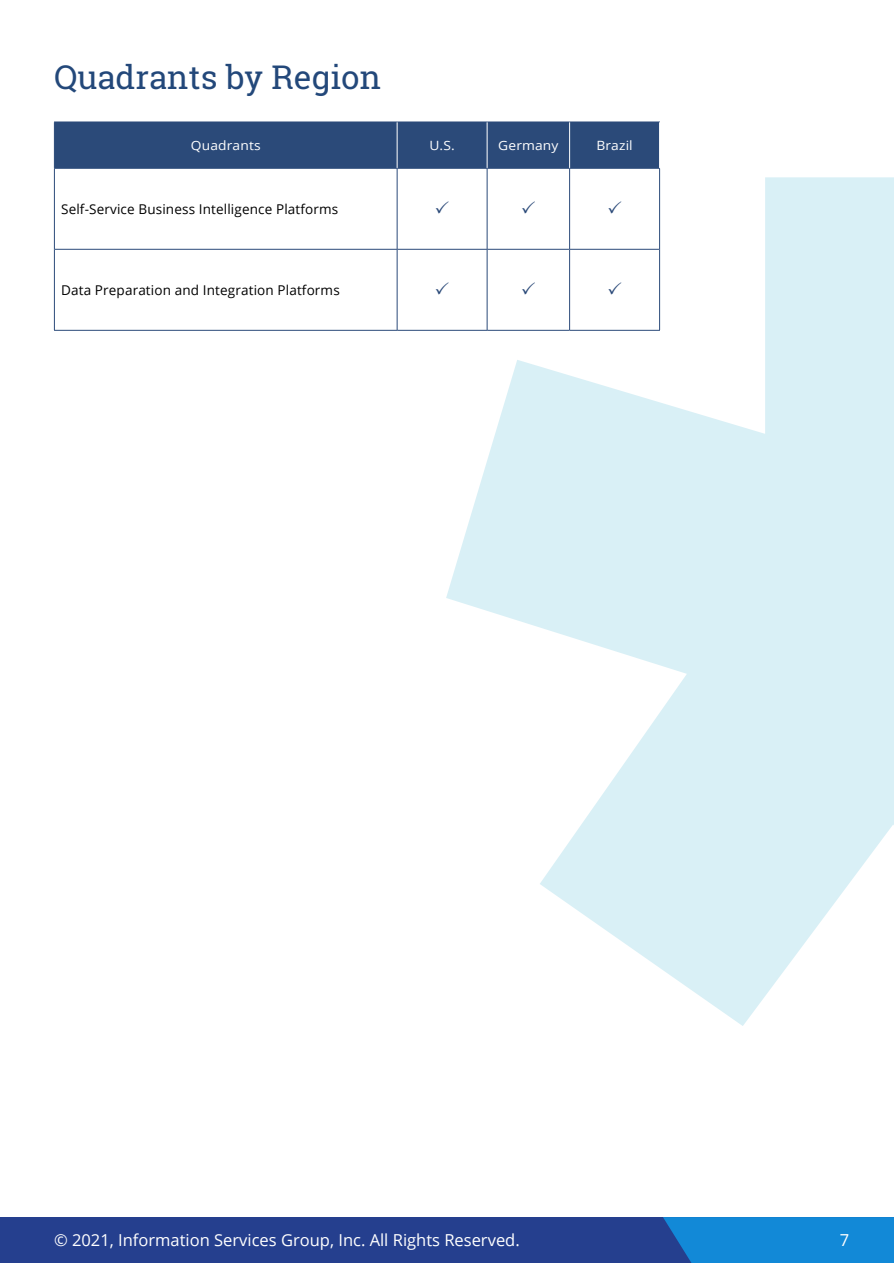
<style>
.page{position:relative;width:894px;height:1263px;background:#fff}
.page>*{position:absolute;margin:0;border:0;box-sizing:border-box;transform-origin:0 0}
.t1{font:33px "Roboto Slab";color:#23487a}
.t2{font:16.5px "Open Sans";color:#fff}
.Body_Copy{font:13.5px "Open Sans";letter-spacing:.01em;color:#000}
.Body_Copy-2{font:12.75px "Open Sans";letter-spacing:.01em;color:#fff;scale:1.08 1}
</style>
<div class="page">
<div style="left:0;top:1217px;width:893px;height:46px;background:#253f8e"></div>
<div style="left:663px;top:1217px;width:230px;height:46px;background:#1289d7"></div>
<svg style="left:446px;top:177px;width:447px;height:849px;fill:#d9f0f6"></svg>
<div style="left:55px;top:123px;width:604px;height:45px;background:#2b4a79"></div>
<hr style="left:54px;top:122px;width:343px;height:1px;background:#2b4a79">
<hr style="left:397px;top:122px;width:90px;height:1px;background:#2b4a79">
<hr style="left:487px;top:122px;width:82px;height:1px;background:#2b4a79">
<hr style="left:569px;top:122px;width:90px;height:1px;background:#2b4a79">
<hr style="left:54px;top:168px;width:343px;height:1px;background:#2b4a79">
<hr style="left:397px;top:168px;width:90px;height:1px;background:#2b4a79">
<hr style="left:487px;top:168px;width:82px;height:1px;background:#2b4a79">
<hr style="left:569px;top:168px;width:90px;height:1px;background:#2b4a79">
<hr style="left:54px;top:122px;width:1px;height:46px;background:#2b4a79">
<hr style="left:54px;top:169px;width:1px;height:80px;background:#2b4a79">
<hr style="left:396px;top:169px;width:1px;height:80px;background:#2b4a79">
<hr style="left:486px;top:169px;width:1px;height:80px;background:#2b4a79">
<hr style="left:569px;top:169px;width:1px;height:80px;background:#2b4a79">
<hr style="left:659px;top:169px;width:1px;height:80px;background:#2b4a79">
<hr style="left:54px;top:249px;width:1px;height:81px;background:#2b4a79">
<hr style="left:396px;top:250px;width:1px;height:80px;background:#2b4a79">
<hr style="left:486px;top:250px;width:1px;height:80px;background:#2b4a79">
<hr style="left:569px;top:250px;width:1px;height:80px;background:#2b4a79">
<hr style="left:659px;top:249px;width:1px;height:81px;background:#2b4a79">
<hr style="left:55px;top:249px;width:342px;height:1px;background:#2b4a79">
<hr style="left:397px;top:249px;width:90px;height:1px;background:#2b4a79">
<hr style="left:487px;top:249px;width:82px;height:1px;background:#2b4a79">
<hr style="left:569px;top:249px;width:90px;height:1px;background:#2b4a79">
<hr style="left:54px;top:330px;width:343px;height:1px;background:#2b4a79">
<hr style="left:397px;top:330px;width:90px;height:1px;background:#2b4a79">
<hr style="left:487px;top:330px;width:82px;height:1px;background:#2b4a79">
<hr style="left:569px;top:330px;width:90px;height:1px;background:#2b4a79">
<hr style="left:396px;top:122px;width:1px;height:46px;background:#fff">
<hr style="left:486px;top:122px;width:1px;height:46px;background:#fff">
<hr style="left:569px;top:122px;width:1px;height:46px;background:#fff">
<svg style="left:446px;top:201px;width:2px;height:13px"></svg>
<svg style="left:522px;top:201px;width:13px;height:13px"></svg>
<svg style="left:608px;top:201px;width:13px;height:13px"></svg>
<svg style="left:446px;top:282px;width:2px;height:13px"></svg>
<svg style="left:522px;top:282px;width:13px;height:13px"></svg>
<svg style="left:608px;top:282px;width:13px;height:13px"></svg>
<p class="t1" style="left:54px;top:54px;width:328px">Quadrants by Region</p>
<p class="Body_Copy-2" style="left:191px;top:137px;width:66px">Quadrants</p>
<p class="Body_Copy-2" style="left:429px;top:137px;width:25px">U.S.</p>
<p class="Body_Copy-2" style="left:498px;top:137px;width:57px">Germany</p>
<p class="Body_Copy-2" style="left:596px;top:137px;width:35px">Brazil</p>
<p class="Body_Copy" style="left:61px;top:200px;width:278px">Self-Service Business Intelligence Platforms</p>
<p class="Body_Copy" style="left:61px;top:281px;width:280px">Data Preparation and Integration Platforms</p>
<p class="t2" style="left:54px;top:1229px;width:467px">© 2021, Information Services Group, Inc. All Rights Reserved.</p>
<p class="t2" style="left:839px;top:1229px;width:11px">7</p>
</div>
